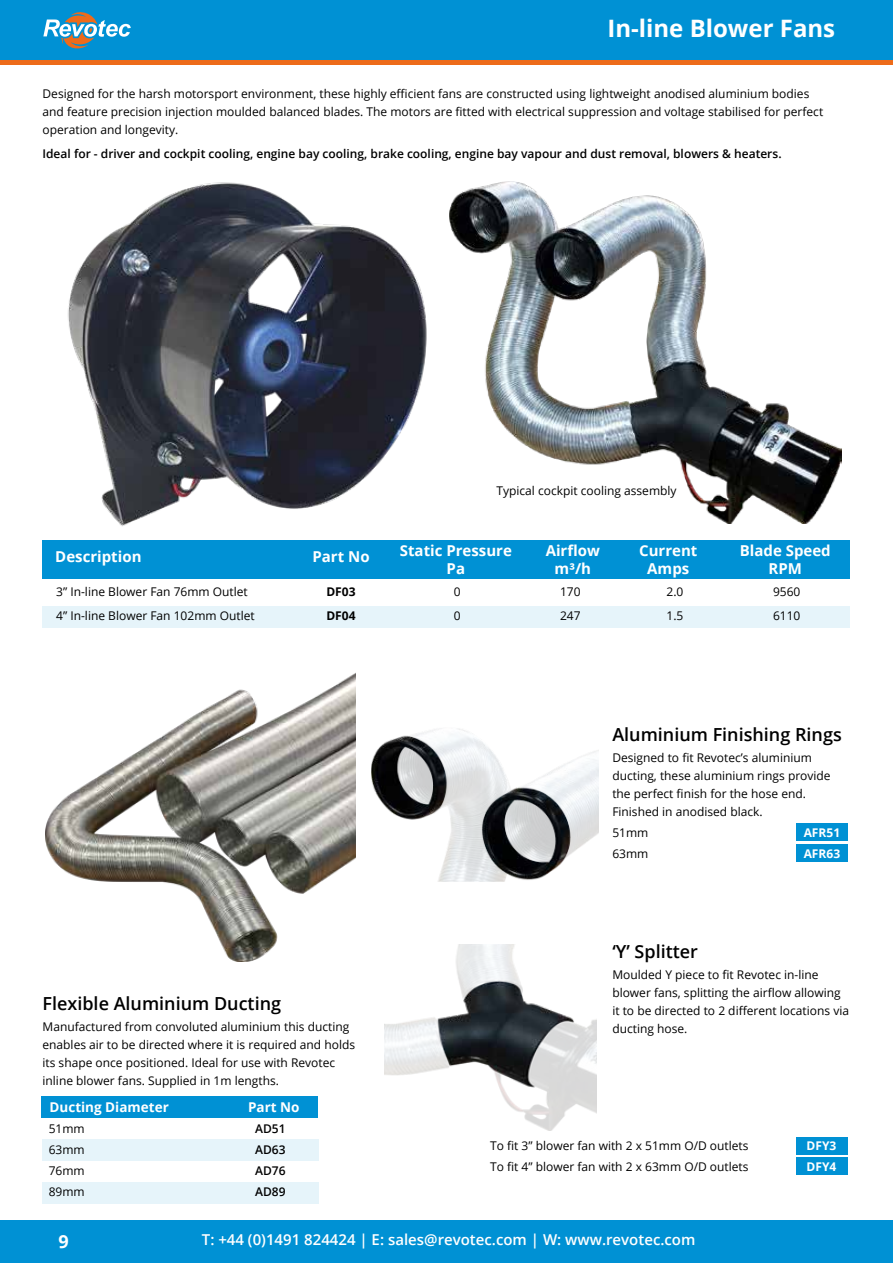
<style>
.page{position:relative;width:893px;height:1263px;background:#fff}
.page>*{position:absolute;margin:0;border:0;box-sizing:border-box;transform-origin:0 0}
.t1{font:700 24px "Open Sans";color:#fff}
.t2{font:600 18px "Open Sans";color:#000}
.t3{font:700 18px "Open Sans";color:#fff}
.t4{font:700 15px/18px "Open Sans";color:#fff;text-align:center}
.t5{font:600 15px "Open Sans";color:#fff}
.t6{font:700 13.5px "Open Sans";color:#fff}
.t7{font:12px/18px "Open Sans";color:#000}
.t8{font:600 12px "Open Sans";color:#000}
.t9{font:700 12px "Open Sans";color:#fff}
.t10{font:700 12px "Open Sans";color:#000}
</style>
<div class="page">
<div style="left:797px;top:844px;width:51px;height:17px;background:#0091d4"></div>
<div style="left:797px;top:1158px;width:51px;height:17px;background:#0091d4"></div>
<div style="left:797px;top:824px;width:51px;height:17px;background:#0091d4"></div>
<div style="left:797px;top:1137px;width:51px;height:17px;background:#0091d4"></div>
<div style="left:43px;top:1140px;width:276px;height:21px;background:#e6f4fa"></div>
<div style="left:43px;top:1182px;width:276px;height:21px;background:#e6f4fa"></div>
<div style="left:41px;top:1096px;width:277px;height:22px;background:#0091d4"></div>
<div style="left:0;top:0;width:893px;height:60px;background:#0091d4"></div>
<hr style="left:0;top:60px;width:893px;height:4px;background:#ed6b1a">
<svg style="left:43px;top:12px;width:88px;height:37px"></svg>
<img style="left:68px;top:182px;width:359px;height:344px">
<img style="left:450px;top:182px;width:391px;height:341px">
<div style="left:43px;top:606px;width:807px;height:21px;background:#e6f4fa"></div>
<div style="left:43px;top:540px;width:807px;height:38px;background:#0091d4"></div>
<img style="left:46px;top:672px;width:310px;height:290px">
<img style="left:371px;top:729px;width:227px;height:152px">
<img style="left:385px;top:944px;width:212px;height:187px">
<div style="left:0;top:1220px;width:893px;height:43px;background:#0091d4"></div>
<h1 class="t1" style="left:596px;top:4px;width:241px">COMEX Cooling fans</h1>
<h1 class="t1" style="left:607px;top:11px;width:229px">In-line Blower Fans</h1>
<p class="t7" style="left:43px;top:84px;width:782px">Designed for the harsh motorsport environment, these highly efficient fans are constructed using lightweight anodised aluminium bodies and feature precision injection moulded balanced blades. The motors are fitted with electrical suppression and voltage stabilised for perfect operation and longevity.</p>
<p class="t8" style="left:43px;top:145px;width:741px">Ideal for - driver and cockpit cooling, engine bay cooling, brake cooling, engine bay vapour and dust removal, blowers &amp; heaters.</p>
<p class="t7" style="left:496px;top:481px;width:182px">Typical cockpit cooling assembly</p>
<p class="t4" style="left:546px;top:541px;width:56px">Airflow m³/h</p>
<p class="t4" style="left:740px;top:541px;width:92px">Blade Speed<br>RPM</p>
<p class="t4" style="left:55px;top:547px;width:88px">Description</p>
<p class="t4" style="left:312px;top:547px;width:59px">Part No</p>
<p class="t4" style="left:400px;top:541px;width:114px">Static Pressure<br>Pa</p>
<p class="t4" style="left:639px;top:541px;width:60px">Current<br>Amps</p>
<p class="t7" style="left:56px;top:582px;width:193px">3” In-line Blower Fan 76mm Outlet</p>
<p class="t10" style="left:326px;top:583px;width:31px">DF03</p>
<p class="t7" style="left:454px;top:582px;width:8px">0</p>
<p class="t7" style="left:560px;top:582px;width:22px">170</p>
<p class="t7" style="left:666px;top:582px;width:18px">2.0</p>
<p class="t7" style="left:773px;top:582px;width:29px">9560</p>
<p class="t7" style="left:56px;top:606px;width:200px">4” In-line Blower Fan 102mm Outlet</p>
<p class="t10" style="left:326px;top:607px;width:31px">DF04</p>
<p class="t7" style="left:454px;top:606px;width:8px">0</p>
<p class="t7" style="left:560px;top:606px;width:22px">247</p>
<p class="t7" style="left:666px;top:606px;width:18px">1.5</p>
<p class="t7" style="left:773px;top:606px;width:29px">6110</p>
<h2 class="t2" style="left:43px;top:991px;width:240px">Flexible Aluminium Ducting</h2>
<p class="t7" style="left:43px;top:1017px;width:314px">Manufactured from convoluted aluminium this ducting enables air to be directed where it is required and holds its shape once positioned. Ideal for use with Revotec inline blower fans. Supplied in 1m lengths.</p>
<p class="t6" style="left:50px;top:1098px;width:121px">Ducting Diameter</p>
<p class="t6" style="left:248px;top:1098px;width:53px">Part No</p>
<p class="t7" style="left:49px;top:1119px;width:38px">51mm</p>
<p class="t8" style="left:255px;top:1120px;width:32px">AD51</p>
<p class="t7" style="left:49px;top:1140px;width:38px">63mm</p>
<p class="t8" style="left:255px;top:1141px;width:32px">AD63</p>
<p class="t7" style="left:49px;top:1161px;width:38px">76mm</p>
<p class="t8" style="left:255px;top:1162px;width:32px">AD76</p>
<p class="t7" style="left:49px;top:1182px;width:38px">89mm</p>
<p class="t8" style="left:255px;top:1183px;width:32px">AD89</p>
<h2 class="t2" style="left:612px;top:722px;width:231px">Aluminium Finishing Rings</h2>
<p class="t7" style="left:612px;top:748px;width:220px">Designed to fit Revotec’s aluminium ducting, these aluminium rings provide the perfect finish for the hose end.<br>Finished in anodised black.</p>
<p class="t7" style="left:612px;top:823px;width:38px">51mm</p>
<p class="t9" style="left:804px;top:824px;width:38px">AFR51</p>
<p class="t7" style="left:612px;top:844px;width:38px">63mm</p>
<p class="t9" style="left:804px;top:845px;width:38px">AFR63</p>
<h2 class="t2" style="left:612px;top:939px;width:87px">‘Y’ Splitter</h2>
<p class="t7" style="left:612px;top:965px;width:238px">Moulded Y piece to fit Revotec in-line blower fans, splitting the airflow allowing it to be directed to 2 different locations via ducting hose.</p>
<p class="t7" style="left:490px;top:1136px;width:260px">To fit 3” blower fan with 2 x 51mm O/D outlets</p>
<p class="t9" style="left:807px;top:1137px;width:31px">DFY3</p>
<p class="t7" style="left:490px;top:1157px;width:260px">To fit 4” blower fan with 2 x 63mm O/D outlets</p>
<p class="t9" style="left:807px;top:1158px;width:31px">DFY4</p>
<h2 class="t3" style="left:59px;top:1229px;width:12px">9</h2>
<p class="t5" style="left:202px;top:1230px;width:495px">T: +44 (0)1491 824424 | E: sales@revotec.com | W: www.revotec.com</p>
</div>
